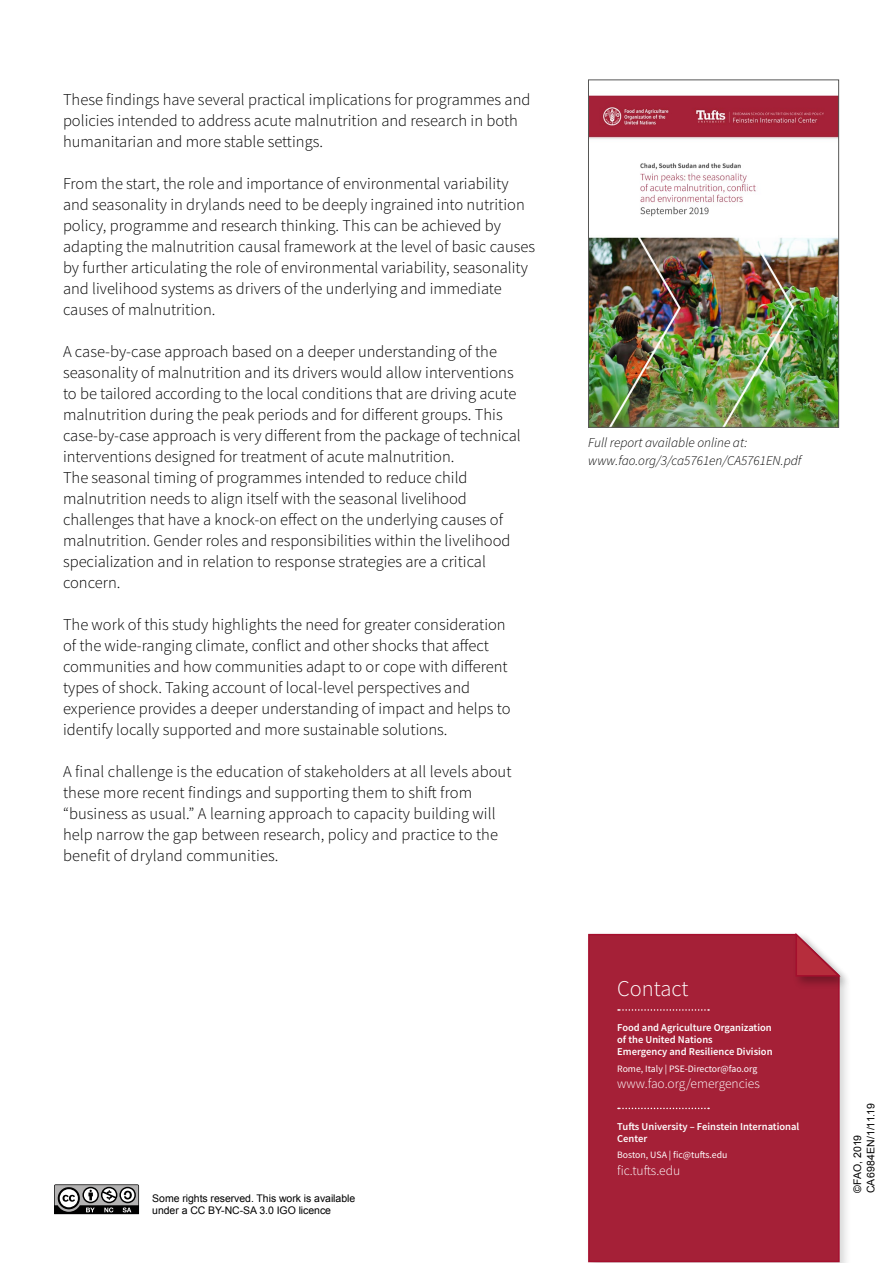
<style>
.page{position:relative;width:893px;height:1263px;background:#fff}
.page>*{position:absolute;margin:0;border:0;box-sizing:border-box;transform-origin:0 0}
.t1{font:300 22.5px "Source Sans Pro";color:#fff}
.t2{font:300 16.5px/21px "Source Sans Pro";color:#000}
.t3{font:italic 300 13.5px/18px "Source Sans Pro";color:#000}
.t4{font:300 13.5px "Source Sans Pro";color:#fff}
.t5{font:600 10.5px/12px "Source Sans Pro";color:#fff}
.t6{font:10.5px/13.5px "Arial";letter-spacing:-.005em;color:#000}
.t7{font:9.75px "Source Sans Pro";color:#fff}
</style>
<div class="page">
<div style="left:584px;top:930px;width:268px;height:333px;background:#000;opacity:.16"></div>
<div style="left:587px;top:933px;width:253px;height:330px;background:#a52037"></div>
<div style="left:792px;top:931px;width:60px;height:58px;background:#000;opacity:.3"></div>
<svg style="left:795px;top:931px;width:46px;height:47px"></svg>
<svg style="left:618px;top:1009px;width:91px;height:2px"></svg>
<svg style="left:618px;top:1108px;width:91px;height:1px"></svg>
<svg style="left:54px;top:1184px;width:85px;height:30px"></svg>
<img style="left:590px;top:95px;width:247px;height:330px">
<div style="left:588px;top:80px;width:251px;height:347px;border:1px solid #575756"></div>
<p class="t2" style="left:63px;top:89px;width:469px">These findings have several practical implications for programmes and policies intended to address acute malnutrition and research in both humanitarian and more stable settings.</p>
<p class="t2" style="left:63px;top:173px;width:474px">From the start, the role and importance of environmental variability and seasonality in drylands need to be deeply ingrained into nutrition policy, programme and research thinking. This can be achieved by adapting the malnutrition causal framework at the level of basic causes by further articulating the role of environmental variability, seasonality and livelihood systems as drivers of the underlying and immediate causes of malnutrition.</p>
<p class="t2" style="left:63px;top:341px;width:459px">A case-by-case approach based on a deeper understanding of the seasonality of malnutrition and its drivers would allow interventions to be tailored according to the local conditions that are driving acute malnutrition during the peak periods and for different groups. This case-by-case approach is very different from the package of technical interventions designed for treatment of acute malnutrition.<br>The seasonal timing of programmes intended to reduce child malnutrition needs to align itself with the seasonal livelihood challenges that have a knock-on effect on the underlying causes of malnutrition. Gender roles and responsibilities within the livelihood specialization and in relation to response strategies are a critical concern.</p>
<p class="t2" style="left:63px;top:614px;width:449px">The work of this study highlights the need for greater consideration of the wide-ranging climate, conflict and other shocks that affect communities and how communities adapt to or cope with different types of shock. Taking account of local-level perspectives and experience provides a deeper understanding of impact and helps to identify locally supported and more sustainable solutions.</p>
<p class="t2" style="left:63px;top:761px;width:450px">A final challenge is the education of stakeholders at all levels about these more recent findings and supporting them to shift from “business as usual.” A learning approach to capacity building will help narrow the gap between research, policy and practice to the benefit of dryland communities.</p>
<p class="t6" style="left:152px;top:1192px;width:204px;line-height:12px">Some rights reserved. This work is available under a CC BY-NC-SA 3.0 IGO licence</p>
<p class="t3" style="left:588px;top:434px;width:215px">Full report available online at: www.fao.org/3/ca5761en/CA5761EN.pdf</p>
<h1 class="t1" style="left:617px;top:975px;width:73px">Contact</h1>
<p class="t5" style="left:617px;top:1022px;width:157px">Food and Agriculture Organization of the United Nations<br>Emergency and Resilience Division</p>
<p class="t7" style="left:617px;top:1062px;width:142px">Rome, Italy | PSE-Director@fao.org</p>
<p class="t4" style="left:617px;top:1075px;width:144px">www.fao.org/emergencies</p>
<p class="t5" style="left:617px;top:1120px;width:184px">Tufts University – Feinstein International<br>Center</p>
<p class="t7" style="left:617px;top:1148px;width:112px">Boston, USA | fic@tufts.edu</p>
<p class="t4" style="left:617px;top:1162px;width:64px">fic.tufts.edu</p>
<p class="t6" style="left:851px;top:1193px;width:92px;rotate:-90deg">©FAO, 2019<br>CA6984EN/1/11.19</p>
</div>
